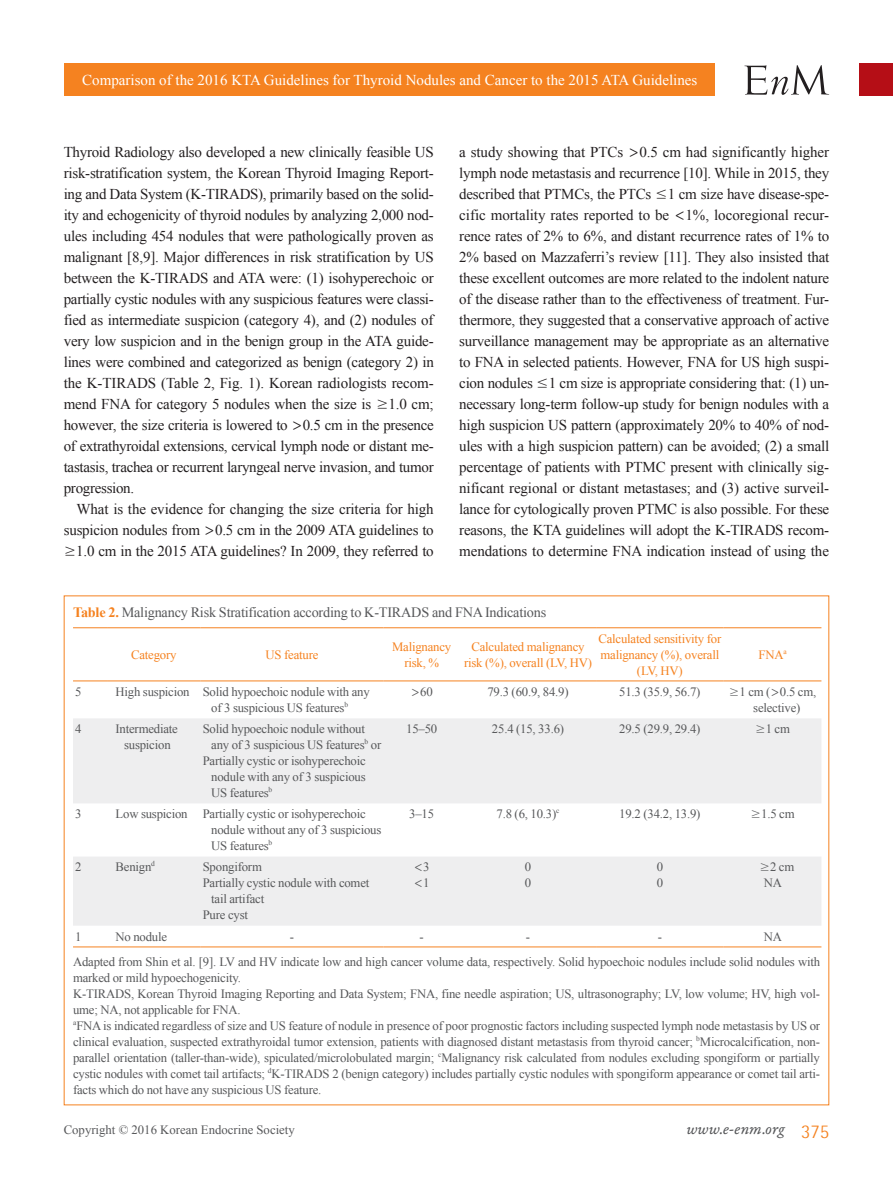
<style>
.page{position:relative;width:893px;height:1191px;background:#fff}
.page>*{position:absolute;margin:0;border:0;box-sizing:border-box;transform-origin:0 0}
.t1{font:16.5px "Garamond Premr Pro It Capt";color:#57585a}
.본문{font:15px/21px "Times New Roman";letter-spacing:-.01em;color:#231f20;text-align:justify}
.본문_0{font:15px/21px "Times New Roman";letter-spacing:-.02em;color:#231f20;text-align:justify}
.t2{font:15px "Times New Roman";color:#fff}
.표그림제목{font:14.25px "Times New Roman";letter-spacing:-.015em;color:#57585a}
.표본문{font:12.75px/15.9px "Times New Roman";letter-spacing:-.015em;color:#57585a}
.표머리글{font:12.75px/15.9px "Times New Roman";letter-spacing:-.015em;color:#f58220;text-align:center}
.표본문-2{font:12.75px "Dotum";color:#57585a}
.s1{font-family:"Dotum"}
.s2{font-weight:700;color:#f58220}
.s3{font-family:"Times New Roman"}
.s4{font-family:"Rotis Semi Sans Std";font-weight:300;font-size:19.5px;color:#f58220}
</style>
<div class="page">
<div style="left:859px;top:64px;width:34px;height:32px;background:#b50e16"></div>
<div style="left:64px;top:64px;width:650px;height:32px;background:#f58220"></div>
<svg style="left:744px;top:65px;width:85px;height:30px"></svg>
<svg style="left:73px;top:718px;width:748px;height:207px;fill:#eeeeef"></svg>
<hr style="left:73px;top:946px;width:34px;height:1px;background:#f58220">
<hr style="left:107px;top:946px;width:94px;height:1px;background:#f58220">
<hr style="left:201px;top:946px;width:182px;height:1px;background:#f58220">
<hr style="left:383px;top:946px;width:77px;height:1px;background:#f58220">
<hr style="left:460px;top:946px;width:136px;height:1px;background:#f58220">
<hr style="left:596px;top:946px;width:128px;height:1px;background:#f58220">
<hr style="left:724px;top:946px;width:97px;height:1px;background:#f58220">
<hr style="left:73px;top:627px;width:34px;height:1px;background:#f58220">
<hr style="left:107px;top:627px;width:94px;height:1px;background:#f58220">
<hr style="left:201px;top:627px;width:182px;height:1px;background:#f58220">
<hr style="left:383px;top:627px;width:77px;height:1px;background:#f58220">
<hr style="left:460px;top:627px;width:136px;height:1px;background:#f58220">
<hr style="left:596px;top:627px;width:128px;height:1px;background:#f58220">
<hr style="left:724px;top:627px;width:97px;height:1px;background:#f58220">
<hr style="left:73px;top:680px;width:34px;height:1px;background:#f58220">
<hr style="left:107px;top:680px;width:94px;height:1px;background:#f58220">
<hr style="left:201px;top:680px;width:182px;height:1px;background:#f58220">
<hr style="left:383px;top:680px;width:77px;height:1px;background:#f58220">
<hr style="left:460px;top:680px;width:136px;height:1px;background:#f58220">
<hr style="left:596px;top:680px;width:128px;height:1px;background:#f58220">
<hr style="left:724px;top:680px;width:97px;height:1px;background:#f58220">
<p class="t2" style="left:82px;top:70px;width:617px">Comparison of the 2016 KTA Guidelines for Thyroid Nodules and Cancer to the 2015 ATA Guidelines</p>
<p class="본문_0" style="left:64px;top:141px;width:372px">Thyroid Radiology also developed a new clinically feasible US risk-stratification system, the Korean Thyroid Imaging Report&shy;ing and Data System (K-TIRADS), primarily based on the solid&shy;ity and echogenicity of thyroid nodules by analyzing 2,000 nod&shy;ules including 454 nodules that were pathologically proven as malignant [8,9]. Major differences in risk stratification by US between the K-TIRADS and ATA were: (1) isohyperechoic or partially cystic nodules with any suspicious features were classi&shy;fied as intermediate suspicion (category 4), and (2) nodules of very low suspicion and in the benign group in the ATA guide&shy;lines were combined and categorized as benign (category 2) in the K-TIRADS (Table 2, Fig. 1). Korean radiologists recom&shy;mend FNA for category 5 nodules when the size is <span class="s1">≥</span>1.0 cm; however, the size criteria is lowered to <span class="s1">&gt;</span>0.5 cm in the presence of extrathyroidal extensions, cervical lymph node or distant me&shy;tastasis, trachea or recurrent laryngeal nerve invasion, and tumor progression.</p>
<p class="본문" style="left:64px;top:498px;width:372px;text-indent:13px">What is the evidence for changing the size criteria for high suspicion nodules from <span class="s1">&gt;</span>0.5 cm in the 2009 ATA guidelines to <span class="s1">≥</span>1.0 cm in the 2015 ATA guidelines? In 2009, they referred to</p>
<p class="본문" style="left:459px;top:141px;width:372px">a study showing that PTCs <span class="s1">&gt;</span>0.5 cm had significantly higher lymph node metastasis and recurrence [10]. While in 2015, they described that PTMCs, the PTCs <span class="s1">≤</span>1 cm size have disease-spe&shy;cific mortality rates reported to be <span class="s1">&lt;</span>1%, locoregional recur&shy;rence rates of 2% to 6%, and distant recurrence rates of 1% to 2% based on Mazzaferri’s review [11]. They also insisted that these excellent outcomes are more related to the indolent nature of the disease rather than to the effectiveness of treatment. Fur&shy;thermore, they suggested that a conservative approach of active surveillance management may be appropriate as an alternative to FNA in selected patients. However, FNA for US high suspi&shy;cion nodules <span class="s1">≤</span>1 cm size is appropriate considering that: (1) un&shy;necessary long-term follow-up study for benign nodules with a high suspicion US pattern (approximately 20% to 40% of nod&shy;ules with a high suspicion pattern) can be avoided; (2) a small percentage of patients with PTMC present with clinically sig&shy;nificant regional or distant metastases; and (3) active surveil&shy;lance for cytologically proven PTMC is also possible. For these reasons, the KTA guidelines will adopt the K-TIRADS recom&shy;mendations to determine FNA indication instead of using the</p>
<p class="표그림제목" style="left:73px;top:602px;width:475px"><span class="s2">Table 2.</span> Malignancy Risk Stratification according to K-TIRADS and FNA Indications</p>
<p class="표머리글" style="left:131px;top:646px;width:47px">Category</p>
<p class="표머리글" style="left:266px;top:646px;width:54px">US feature</p>
<p class="표머리글" style="left:392px;top:638px;width:61px">Malignancy risk, %</p>
<p class="표머리글" style="left:464px;top:638px;width:129px">Calculated malignancy risk (%), overall (LV, HV)</p>
<p class="표머리글" style="left:598px;top:630px;width:124px">Calculated sensitivity for malignancy (%), overall (LV, HV)</p>
<p class="표머리글" style="left:758px;top:646px;width:30px">FNA<sup>a</sup></p>
<p class="표본문" style="left:75px;top:683px;width:8px">5</p>
<p class="표본문" style="left:116px;top:683px;width:76px">High suspicion</p>
<p class="표본문" style="left:211px;top:683px;width:160px;text-indent:-9px">Solid hypoechoic nodule with any of 3 suspicious US features<sup>b</sup></p>
<p class="표본문" style="left:411px;top:683px;width:23px"><span class="s1">&gt;</span>60</p>
<p class="표본문" style="left:487px;top:683px;width:83px">79.3 (60.9, 84.9)</p>
<p class="표본문" style="left:619px;top:683px;width:83px">51.3 (35.9, 56.7)</p>
<p class="표본문" style="left:753px;top:683px;width:65px;text-indent:-24px"><span class="s1">≥</span>1 cm (<span class="s1">&gt;</span>0.5 cm, selective)</p>
<p class="표본문" style="left:75px;top:721px;width:8px">4</p>
<p class="표본문" style="left:116px;top:721px;width:64px;text-align:center">Intermediate suspicion</p>
<p class="표본문" style="left:211px;top:721px;width:172px;text-indent:-9px">Solid hypoechoic nodule without any of 3 suspicious US features<sup>b</sup> or</p>
<p class="표본문" style="left:211px;top:752px;width:156px;text-align:justify;text-indent:-9px">Partially cystic or isohyperechoic nodule with any of 3 suspicious US features<sup>b</sup></p>
<p class="표본문" style="left:406px;top:721px;width:33px">15–50</p>
<p class="표본문" style="left:492px;top:721px;width:74px">25.4 (15, 33.6)</p>
<p class="표본문" style="left:619px;top:721px;width:83px">29.5 (29.9, 29.4)</p>
<p class="표본문" style="left:755px;top:721px;width:36px"><span class="s1">≥</span>1 cm</p>
<p class="표본문" style="left:75px;top:806px;width:8px">3</p>
<p class="표본문" style="left:116px;top:806px;width:74px">Low suspicion</p>
<p class="표본문" style="left:211px;top:806px;width:172px;text-indent:-9px">Partially cystic or isohyperechoic nodule without any of 3 suspicious<br>US features<sup>b</sup></p>
<p class="표본문" style="left:409px;top:806px;width:26px">3–15</p>
<p class="표본문" style="left:497px;top:806px;width:64px">7.8 (6, 10.3)<sup>c</sup></p>
<p class="표본문" style="left:619px;top:806px;width:83px">19.2 (34.2, 13.9)</p>
<p class="표본문" style="left:750px;top:806px;width:46px"><span class="s1">≥</span>1.5 cm</p>
<p class="표본문" style="left:75px;top:859px;width:8px">2</p>
<p class="표본문" style="left:116px;top:859px;width:41px">Benign<sup>d</sup></p>
<p class="표본문" style="left:203px;top:859px;width:61px">Spongiform</p>
<p class="표본문" style="left:211px;top:875px;width:160px;text-indent:-9px">Partially cystic nodule with comet tail artifact</p>
<p class="표본문" style="left:203px;top:907px;width:47px">Pure cyst</p>
<p class="표본문-2" style="left:415px;top:861px;width:17px">&lt;<span class="s3">3</span></p>
<p class="표본문-2" style="left:415px;top:877px;width:17px">&lt;<span class="s3">1</span></p>
<p class="표본문" style="left:525px;top:859px;width:8px">0</p>
<p class="표본문" style="left:525px;top:875px;width:8px">0</p>
<p class="표본문" style="left:657px;top:859px;width:8px">0</p>
<p class="표본문" style="left:657px;top:875px;width:8px">0</p>
<p class="표본문" style="left:759px;top:859px;width:36px"><span class="s1">≥</span>2 cm</p>
<p class="표본문" style="left:764px;top:875px;width:20px">NA</p>
<p class="표본문" style="left:75px;top:928px;width:8px">1</p>
<p class="표본문" style="left:116px;top:928px;width:53px">No nodule</p>
<p class="표본문" style="left:290px;top:928px;width:6px">-</p>
<p class="표본문" style="left:420px;top:928px;width:6px">-</p>
<p class="표본문" style="left:526px;top:928px;width:6px">-</p>
<p class="표본문" style="left:658px;top:928px;width:6px">-</p>
<p class="표본문" style="left:764px;top:928px;width:20px">NA</p>
<p class="표본문" style="left:73px;top:954px;width:749px">Adapted from Shin et al. [9]. LV and HV indicate low and high cancer volume data, respectively. Solid hypoechoic nodules include solid nodules with marked or mild hypoechogenicity.</p>
<p class="표본문" style="left:73px;top:985px;width:748px">K-TIRADS, Korean Thyroid Imaging Reporting and Data System; FNA, fine needle aspiration; US, ultrasonography; LV, low volume; HV, high vol&shy;ume; NA, not applicable for FNA.</p>
<p class="표본문" style="left:73px;top:1017px;width:749px;text-align:justify"><sup>a</sup>FNA is indicated regardless of size and US feature of nodule in presence of poor prognostic factors including suspected lymph node metastasis by US or clinical evaluation, suspected extrathyroidal tumor extension, patients with diagnosed distant metastasis from thyroid cancer; <sup>b</sup>Microcalcification, non&shy;parallel orientation (taller-than-wide), spiculated/microlobulated margin; <sup>c</sup>Malignancy risk calculated from nodules excluding spongiform or partially cystic nodules with comet tail artifacts; <sup>d</sup>K-TIRADS 2 (benign category) includes partially cystic nodules with spongiform appearance or comet tail arti&shy;facts which do not have any suspicious US feature.</p>
<p class="표본문" style="left:64px;top:1121px;width:233px">Copyright © 2016 Korean Endocrine Society</p>
<p class="t1" style="left:686px;top:1118px;width:144px">www.e-enm.org <span class="s4">375</span></p>
</div>
